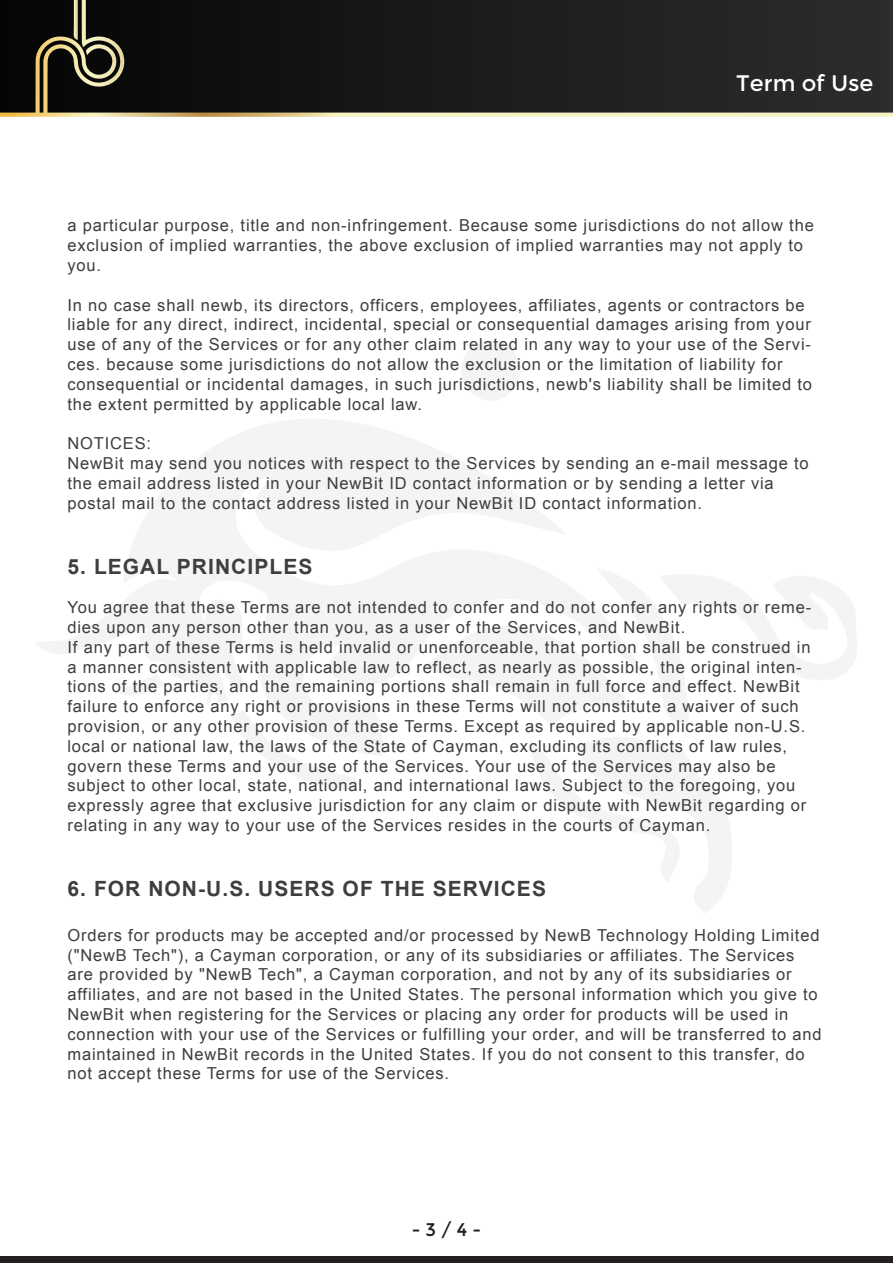
<style>
.page{position:relative;width:893px;height:1263px;background:#fff}
.page>*{position:absolute;margin:0;border:0;box-sizing:border-box;transform-origin:0 0}
.t1{font:22.5px "Montserrat";color:#fff}
.t2{font:700 21px "Arial";letter-spacing:.05em;color:#3e3e3f}
.t3{font:18.3px "Montserrat";color:#231f20}
.t4{font:16.5px/19.8px "Arial";letter-spacing:.05em;color:#3e3e3f}
</style>
<div class="page">
<svg style="left:461px;top:341px;width:59px;height:59px"></svg>
<svg style="left:533px;top:575px;width:324px;height:338px"></svg>
<svg style="left:264px;top:756px;width:92px;height:33px"></svg>
<svg style="left:37px;top:419px;width:605px;height:337px"></svg>
<div style="left:0;top:1256px;width:893px;height:7px;background:#231f20"></div>
<svg style="left:0;top:0;width:893px;height:117px;background:#242521"></svg>
<h1 class="t1" style="left:736px;top:70px;width:139px">Term of Use</h1>
<p class="t4" style="left:67px;top:216px;width:748px">a particular purpose, title and non-infringement. Because some jurisdictions do not allow the exclusion of implied warranties, the above exclusion of implied warranties may not apply to you.</p>
<p class="t4" style="left:67px;top:295px;width:746px">In no case shall newb, its directors, officers, employees, affiliates, agents or contractors be liable for any direct, indirect, incidental, special or consequential damages arising from your use of any of the Services or for any other claim related in any way to your use of the Servi&shy;ces. because some jurisdictions do not allow the exclusion or the limitation of liability for consequential or incidental damages, in such jurisdictions, newb's liability shall be limited to the extent permitted by applicable local law.</p>
<p class="t4" style="left:67px;top:434px;width:743px">NOTICES:<br>NewBit may send you notices with respect to the Services by sending an e-mail message to the email address listed in your NewBit ID contact information or by sending a letter via postal mail to the contact address listed in your NewBit ID contact information.</p>
<p class="t2" style="left:67px;top:552px;width:246px">5. LEGAL PRINCIPLES</p>
<p class="t4" style="left:67px;top:598px;width:745px">You agree that these Terms are not intended to confer and do not confer any rights or reme&shy;dies upon any person other than you, as a user of the Services, and NewBit.<br>If any part of these Terms is held invalid or unenforceable, that portion shall be construed in a manner consistent with applicable law to reflect, as nearly as possible, the original inten&shy;tions of the parties, and the remaining portions shall remain in full force and effect. NewBit failure to enforce any right or provisions in these Terms will not constitute a waiver of such provision, or any other provision of these Terms. Except as required by applicable non-U.S. local or national law, the laws of the State of Cayman, excluding its conflicts of law rules, govern these Terms and your use of the Services. Your use of the Services may also be subject to other local, state, national, and international laws. Subject to the foregoing, you expressly agree that exclusive jurisdiction for any claim or dispute with NewBit regarding or relating in any way to your use of the Services resides in the courts of Cayman.</p>
<p class="t2" style="left:67px;top:874px;width:480px">6. FOR NON-U.S. USERS OF THE SERVICES</p>
<p class="t4" style="left:67px;top:925px;width:756px">Orders for products may be accepted and/or processed by NewB Technology Holding Limited ("NewB Tech"), a Cayman corporation, or any of its subsidiaries or affiliates. The Services are provided by "NewB Tech", a Cayman corporation, and not by any of its subsidiaries or affiliates, and are not based in the United States. The personal information which you give to NewBit when registering for the Services or placing any order for products will be used in connection with your use of the Services or fulfilling your order, and will be transferred to and maintained in NewBit records in the United States. If you do not consent to this transfer, do not accept these Terms for use of the Services.</p>
<p class="t3" style="left:412px;top:1219px;width:71px">- 3 / 4 -</p>
</div>
